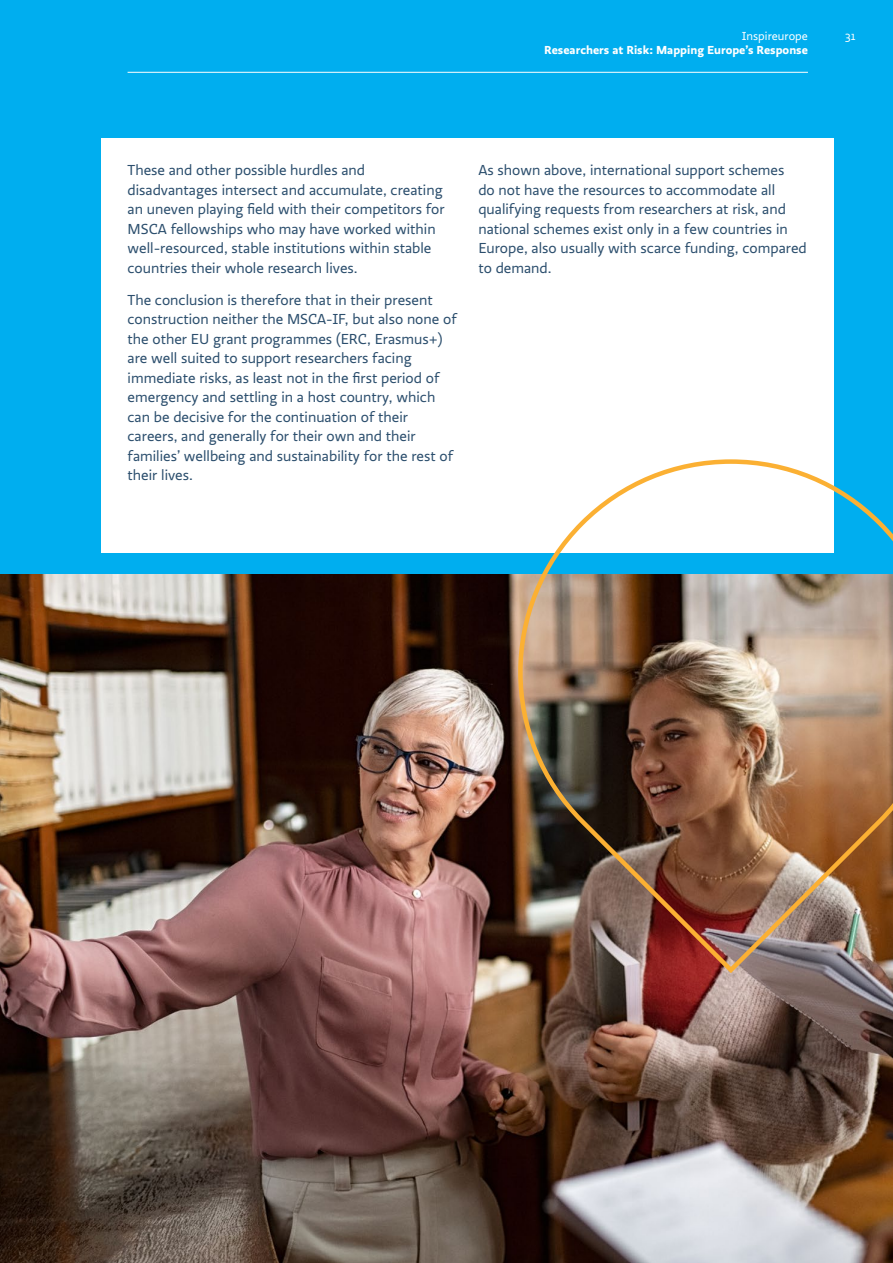
<style>
.page{position:relative;width:893px;height:1263px;background:#00aeef}
.page>*{position:absolute;margin:0;border:0;box-sizing:border-box;transform-origin:0 0}
.Body{font:15px/19.5px "Ratio";color:#2b4e6d}
.t1{font:700 12px/14.4px "Ratio";color:#fff;text-align:right}
.t2{font:12px "Ratio";color:#fff}
.s1{font-weight:400}
</style>
<div class="page">
<div style="left:101px;top:138px;width:733px;height:415px;background:#fff"></div>
<img style="left:0;top:575px;width:893px;height:688px">
<img style="left:500px;top:459px;width:393px;height:517px">
<hr style="left:128px;top:72px;width:680px;height:1px;background:#fff">
<p class="t1" style="left:544px;top:28px;width:265px"><span class="s1">Inspireurope<br></span>Researchers at Risk: Mapping Europe’s Response</p>
<p class="t2" style="left:845px;top:29px;width:12px">31</p>
<p class="Body" style="left:128px;top:161px;width:319px">These and other possible hurdles and disadvantages intersect and accumulate, creating an uneven playing field with their competitors for MSCA fellowships who may have worked within well-resourced, stable institutions within stable countries their whole research lives.</p>
<p class="Body" style="left:128px;top:290px;width:331px">The conclusion is therefore that in their present construction neither the MSCA-IF, but also none of the other EU grant programmes (ERC, Erasmus+) are well suited to support researchers facing immediate risks, as least not in the first period of emergency and settling in a host country, which can be decisive for the continuation of their careers, and generally for their own and their families’ wellbeing and sustainability for the rest of their lives.</p>
<p class="Body" style="left:478px;top:161px;width:330px">As shown above, international support schemes<br>do not have the resources to accommodate all qualifying requests from researchers at risk, and national schemes exist only in a few countries in Europe, also usually with scarce funding, compared to demand.</p>
</div>
